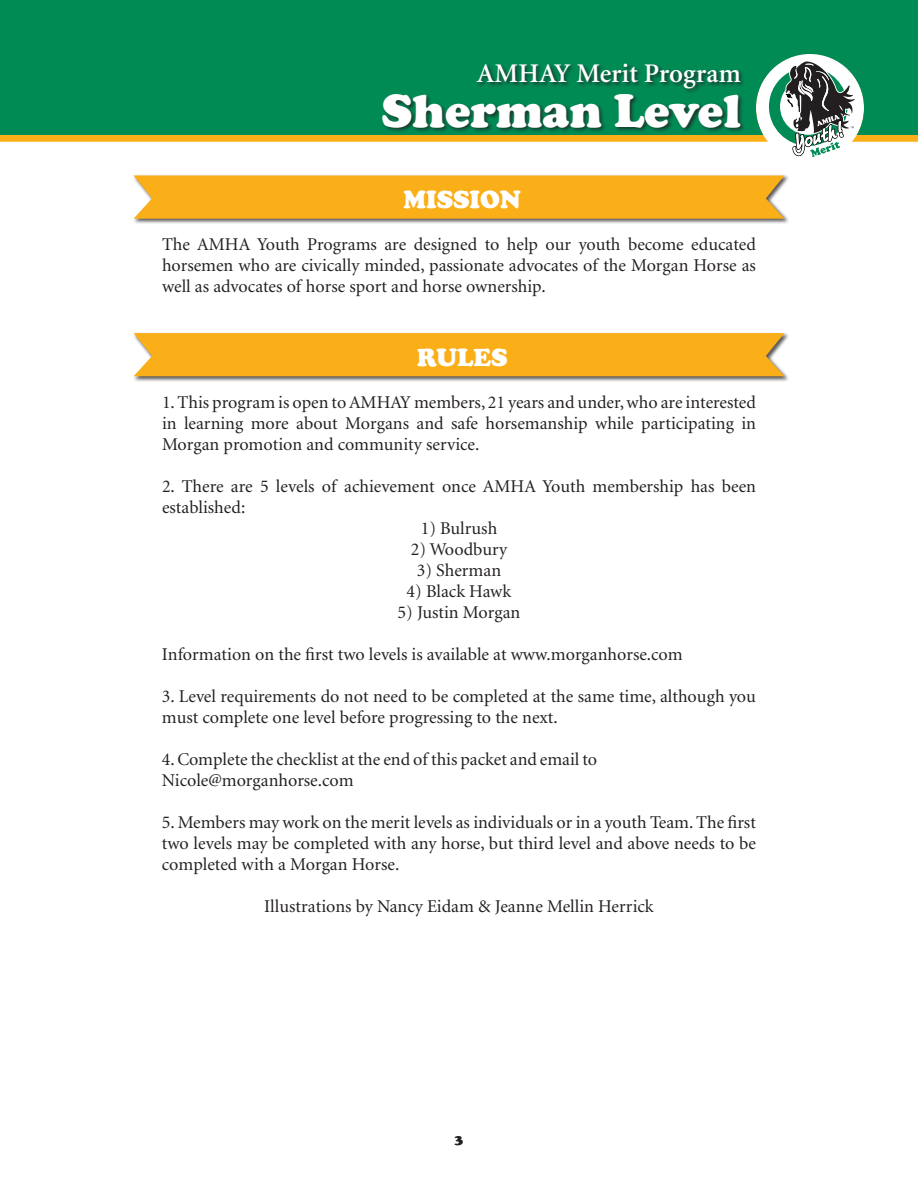
<style>
.page{position:relative;width:918px;height:1188px;background:#fff}
.page>*{position:absolute;margin:0;border:0;box-sizing:border-box;transform-origin:0 0}
.t1{font:900 48px "Cooper";color:#fff}
.t2{font:600 27px "Minion";color:#fff}
.t3{font:900 25.5px "Cooper";color:#fff}
.t4{font:18px "Minion";color:#242021}
.t5{font:900 14.25px "Cooper";color:#231f20}
</style>
<div class="page">
<svg style="left:0;top:135px;width:918px;height:7px;fill:#faaf18"></svg>
<div style="left:0;top:0;width:918px;height:135px;background:#008a54"></div>
<svg style="left:769px;top:62px;width:86px;height:95px"></svg>
<div style="left:381px;top:63px;width:365px;height:70px;background:#231f20;opacity:.75"></div>
<div style="left:133px;top:332px;width:656px;height:50px;background:#231f20;opacity:.75"></div>
<div style="left:134px;top:333px;width:650px;height:43px;background:#faaf18"></div>
<div style="left:133px;top:174px;width:656px;height:50px;background:#231f20;opacity:.75"></div>
<div style="left:134px;top:176px;width:650px;height:43px;background:#faaf18"></div>
<h2 class="t2" style="left:477px;top:60px;width:265px">AMHAY Merit Program</h2>
<h1 class="t1" style="left:381px;top:83px;width:361px">Sherman Level</h1>
<p class="t3" style="left:404px;top:184px;width:119px">MISSION</p>
<p class="t4" style="left:162px;top:235px;width:595px">The AMHA Youth Programs are designed to help our youth become educated</p>
<p class="t4" style="left:162px;top:256px;width:595px">horsemen who are civically minded, passionate advocates of the Morgan Horse as</p>
<p class="t4" style="left:162px;top:277px;width:385px">well as advocates of horse sport and horse ownership.</p>
<p class="t3" style="left:417px;top:342px;width:92px">RULES</p>
<p class="t4" style="left:162px;top:393px;width:596px">1. This program is open to AMHAY members, 21 years and under, who are interested</p>
<p class="t4" style="left:162px;top:414px;width:595px">in learning more about Morgans and safe horsemanship while participating in</p>
<p class="t4" style="left:162px;top:435px;width:319px">Morgan promotion and community service.</p>
<p class="t4" style="left:162px;top:477px;width:596px">2. There are 5 levels of achievement once AMHA Youth membership has been</p>
<p class="t4" style="left:162px;top:498px;width:85px">established:</p>
<p class="t4" style="left:421px;top:519px;width:78px">1) Bulrush</p>
<p class="t4" style="left:411px;top:540px;width:98px">2) Woodbury</p>
<p class="t4" style="left:417px;top:561px;width:86px">3) Sherman</p>
<p class="t4" style="left:407px;top:582px;width:106px">4) Black Hawk</p>
<p class="t4" style="left:398px;top:603px;width:124px">5) Justin Morgan</p>
<p class="t4" style="left:162px;top:645px;width:522px">Information on the first two levels is available at www.morganhorse.com</p>
<p class="t4" style="left:162px;top:687px;width:595px">3. Level requirements do not need to be completed at the same time, although you</p>
<p class="t4" style="left:162px;top:708px;width:397px">must complete one level before progressing to the next.</p>
<p class="t4" style="left:162px;top:750px;width:437px">4. Complete the checklist at the end of this packet and email to</p>
<p class="t4" style="left:162px;top:771px;width:193px">Nicole@morganhorse.com</p>
<p class="t4" style="left:162px;top:813px;width:595px">5. Members may work on the merit levels as individuals or in a youth Team. The first</p>
<p class="t4" style="left:162px;top:834px;width:596px">two levels may be completed with any horse, but third level and above needs to be</p>
<p class="t4" style="left:162px;top:855px;width:239px">completed with a Morgan Horse.</p>
<p class="t4" style="left:264px;top:897px;width:391px">Illustrations by Nancy Eidam &amp; Jeanne Mellin Herrick</p>
<p class="t5" style="left:455px;top:1130px;width:10px">3</p>
</div>
